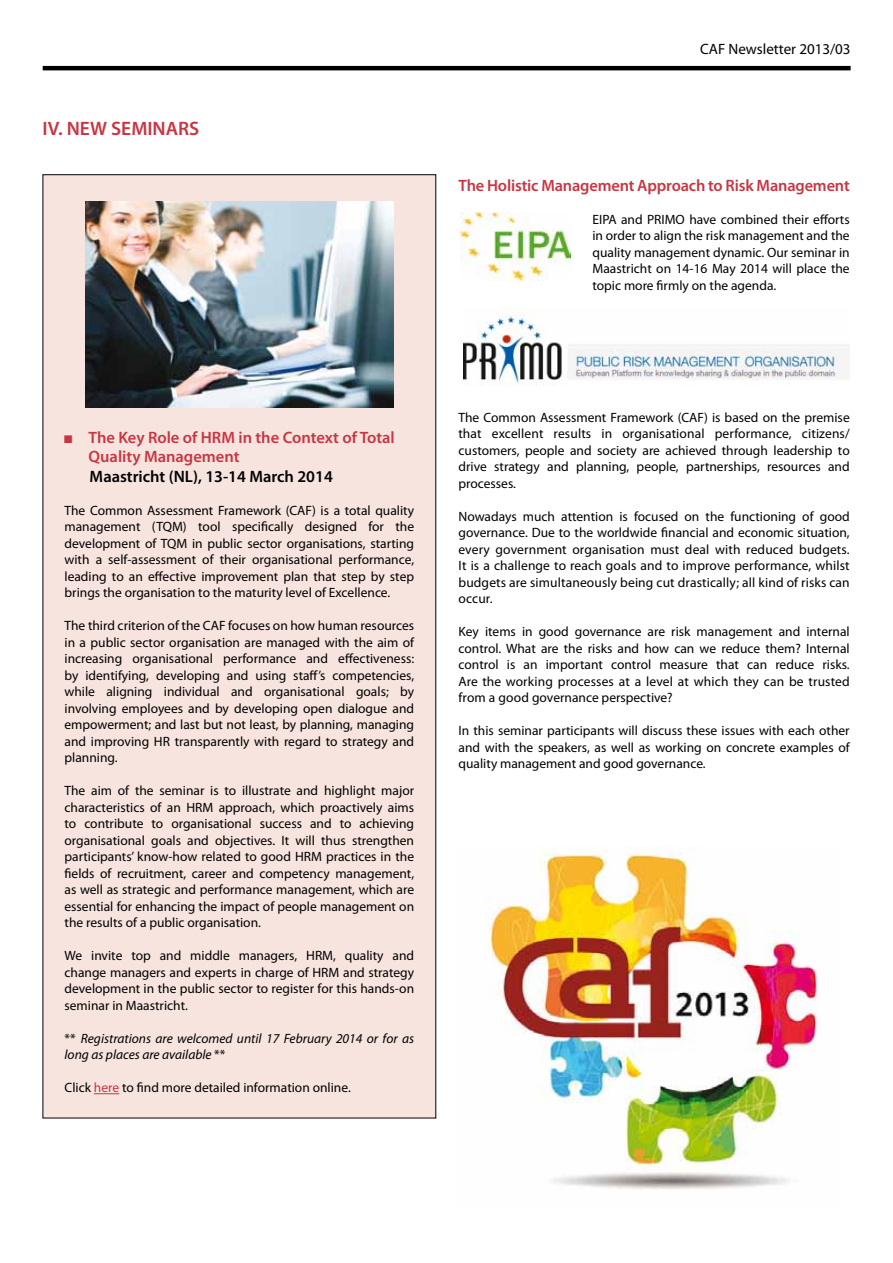
<style>
.page{position:relative;width:893px;height:1263px;background:#fff}
.page>*{position:absolute;margin:0;border:0;box-sizing:border-box;transform-origin:0 0}
.t1{font:600 19.5px "Myriad Pro";color:#c73642}
.t2{font:600 16.5px/19.5px "Myriad Pro";letter-spacing:-.01em;color:#c73642}
.t3{font:600 16.5px "Myriad Pro";color:#000}
.t4{font:15px "Myriad Pro";color:#000}
.t5{font:13.5px/16.5px "Myriad Pro";color:#000;text-align:justify}
.t6{font:italic 13.5px/16.5px "Myriad Pro";color:#000}
.s1{font-family:"Arial Narrow";font-weight:400}
.s2{font-style:normal}
.s3{color:#c73642}
</style>
<div class="page">
<hr style="left:43px;top:66px;width:808px;height:4px;background:#000">
<img style="left:487px;top:847px;width:330px;height:343px">
<img style="left:463px;top:308px;width:387px;height:77px">
<img style="left:461px;top:212px;width:110px;height:68px">
<div style="left:43px;top:175px;width:393px;height:943px;background:#f7e4df"></div>
<svg style="left:94px;top:1093px;width:25px;height:1px"></svg>
<img style="left:86px;top:202px;width:307px;height:205px">
<h1 class="t1" style="left:43px;top:116px;width:158px">IV. NEW SEMINARS</h1>
<p class="t4" style="left:700px;top:41px;width:152px">CAF Newsletter 2013/03</p>
<p class="t2" style="left:458px;top:175px;width:393px">The Holistic Management Approach to Risk Management</p>
<p class="t5" style="left:592px;top:211px;width:259px">EIPA and PRIMO have combined their efforts in order to align the risk management and the quality management dynamic. Our seminar in Maastricht on 14-16 May 2014 will place the topic more firmly on the agenda.</p>
<p class="t2" style="left:89px;top:427px;width:308px;text-indent:-24px"><span class="s1">■</span> The Key Role of HRM in the Context of Total<br>Quality Management</p>
<p class="t3" style="left:90px;top:466px;width:245px">Maastricht (NL), 13-14 March 2014</p>
<p class="t5" style="left:65px;top:502px;width:351px">The Common Assessment Framework (CAF) is a total quality management (TQM) tool specifically designed for the development of TQM in public sector organisations, starting with a self-assessment of their organisational performance, leading to an effective improvement plan that step by step brings the organisation to the maturity level of Excellence.</p>
<p class="t5" style="left:65px;top:618px;width:351px">The third criterion of the CAF focuses on how human resources in a public sector organisation are managed with the aim of increasing organisational performance and effectiveness: by identifying, developing and using staff’s competencies, while aligning individual and organisational goals; by involving employees and by developing open dialogue and empowerment; and last but not least, by planning, managing and improving HR transparently with regard to strategy and planning.</p>
<p class="t5" style="left:65px;top:783px;width:351px">The aim of the seminar is to illustrate and highlight major characteristics of an HRM approach, which proactively aims to contribute to organisational success and to achieving organisational goals and objectives. It will thus strengthen participants’ know-how related to good HRM practices in the fields of recruitment, career and competency management, as well as strategic and performance management, which are essential for enhancing the impact of people management on the results of a public organisation.</p>
<p class="t5" style="left:65px;top:948px;width:351px">We invite top and middle managers, HRM, quality and change managers and experts in charge of HRM and strategy development in the public sector to register for this hands-on seminar in Maastricht.</p>
<p class="t6" style="left:65px;top:1030px;width:351px"><span class="s2">**</span> Registrations are welcomed until 17 February 2014 or for as long as places are available <span class="s2">**</span></p>
<p class="t5" style="left:65px;top:1080px;width:288px">Click <span class="s3">here</span> to find more detailed information online.</p>
<p class="t5" style="left:458px;top:409px;width:393px">The Common Assessment Framework (CAF) is based on the premise that excellent results in organisational performance, citizens/ customers, people and society are achieved through leadership to drive strategy and planning, people, partnerships, resources and processes.</p>
<p class="t5" style="left:458px;top:508px;width:393px">Nowadays much attention is focused on the functioning of good governance. Due to the worldwide financial and economic situation, every government organisation must deal with reduced budgets.<br>It is a challenge to reach goals and to improve performance, whilst budgets are simultaneously being cut drastically; all kind of risks can occur.</p>
<p class="t5" style="left:458px;top:624px;width:393px">Key items in good governance are risk management and internal control. What are the risks and how can we reduce them? Internal control is an important control measure that can reduce risks.<br>Are the working processes at a level at which they can be trusted from a good governance perspective?</p>
<p class="t5" style="left:458px;top:723px;width:393px">In this seminar participants will discuss these issues with each other and with the speakers, as well as working on concrete examples of quality management and good governance.</p>
</div>
